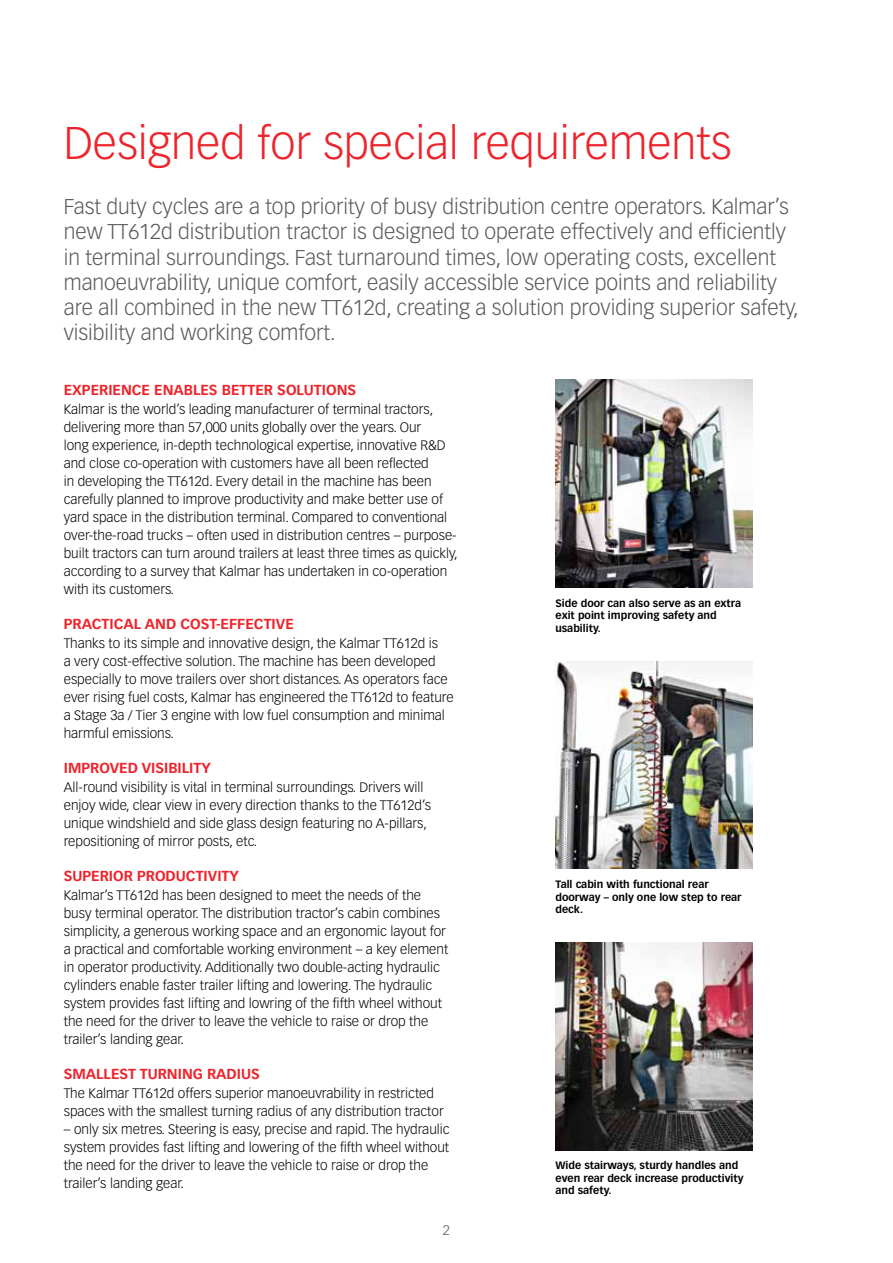
<style>
.page{position:relative;width:893px;height:1263px;background:#fff}
.page>*{position:absolute;margin:0;border:0;box-sizing:border-box;transform-origin:0 0}
.t1{font:300 45px "Vectora LT Std";color:#ee232b}
.t2{font:300 21px/25.2px "Vectora LT Std";color:#58595b}
.t3{font:700 14.25px "Vectora LT Std";color:#ee232b}
.t4{font:300 13.5px/18px "Vectora LT Std";color:#000}
.t5{font:300 13.5px "Vectora LT Std";color:#58595b}
.t6{font:700 10.5px/12.8px "Vectora LT Std";color:#000}
</style>
<div class="page">
<img style="left:555px;top:380px;width:197px;height:207px">
<img style="left:555px;top:662px;width:197px;height:207px">
<img style="left:555px;top:943px;width:197px;height:207px">
<h1 class="t1" style="left:64px;top:117px;width:669px">Designed for special requirements</h1>
<p class="t2" style="left:64px;top:194px;width:736px">Fast duty cycles are a top priority of busy distribution centre operators. Kalmar’s new TT612d distribution tractor is designed to operate effectively and efficiently in terminal surroundings. Fast turnaround times, low operating costs, excellent manoeuvrability, unique comfort, easily accessible service points and reliability are all combined in the new TT612d, creating a solution providing superior safety, visibility and working comfort.</p>
<p class="t3" style="left:64px;top:381px;width:294px">Experience enables better solutions</p>
<p class="t4" style="left:64px;top:400px;width:395px">Kalmar is the world’s leading manufacturer of terminal tractors, delivering more than 57,000 units globally over the years. Our<br>long experience, in-depth technological expertise, innovative R&amp;D and close co-operation with customers have all been reflected<br>in developing the TT612d. Every detail in the machine has been carefully planned to improve productivity and make better use of yard space in the distribution terminal. Compared to conventional over-the-road trucks – often used in distribution centres – purpose&shy;built tractors can turn around trailers at least three times as quickly, according to a survey that Kalmar has undertaken in co-operation with its customers.</p>
<p class="t3" style="left:64px;top:615px;width:10px">PRACTICAL</p>
<p class="t3" style="left:145px;top:615px;width:149px">AN D Cost-effective</p>
<p class="t4" style="left:64px;top:634px;width:391px">Thanks to its simple and innovative design, the Kalmar TT612d is<br>a very cost-effective solution. The machine has been developed especially to move trailers over short distances. As operators face ever rising fuel costs, Kalmar has engineered the TT612d to feature a Stage 3a / Tier 3 engine with low fuel consumption and minimal harmful emissions.</p>
<p class="t3" style="left:64px;top:759px;width:149px">Improved visibility</p>
<p class="t4" style="left:64px;top:778px;width:369px">All-round visibility is vital in terminal surroundings. Drivers will enjoy wide, clear view in every direction thanks to the TT612d’s unique windshield and side glass design featuring no A-pillars, repositioning of mirror posts, etc.</p>
<p class="t3" style="left:64px;top:867px;width:84px">Superior PRO</p>
<p class="t3" style="left:166px;top:867px;width:20px">DUCTIVITY</p>
<p class="t4" style="left:64px;top:886px;width:386px">Kalmar’s TT612d has been designed to meet the needs of the busy terminal operator. The distribution tractor’s cabin combines simplicity, a generous working space and an ergonomic layout for a practical and comfortable working environment – a key element in operator productivity. Additionally two double-acting hydraulic cylinders enable faster trailer lifting and lowering. The hydraulic system provides fast lifting and lowring of the fifth wheel without the need for the driver to leave the vehicle to raise or drop the trailer’s landing gear.</p>
<p class="t3" style="left:64px;top:1065px;width:198px">Smallest turning radius</p>
<p class="t4" style="left:64px;top:1084px;width:381px">The Kalmar TT612d offers superior manoeuvrability in restricted spaces with the smallest turning radius of any distribution tractor</p>
<p class="t4" style="left:64px;top:1120px;width:387px">– only six metres. Steering is easy, precise and rapid. The hydraulic system provides fast lifting and lowering of the fifth wheel without the need for the driver to leave the vehicle to raise or drop the trailer’s landing gear.</p>
<p class="t6" style="left:555px;top:596px;width:187px">Side door can also serve as an extra exit point improving safety and usability.</p>
<p class="t6" style="left:555px;top:878px;width:188px">Tall cabin with functional rear doorway – only one low step to rear deck.</p>
<p class="t6" style="left:555px;top:1159px;width:190px">Wide stairways, sturdy handles and even rear deck increase productivity and safety.</p>
<p class="t5" style="left:443px;top:1222px;width:9px">2</p>
</div>
